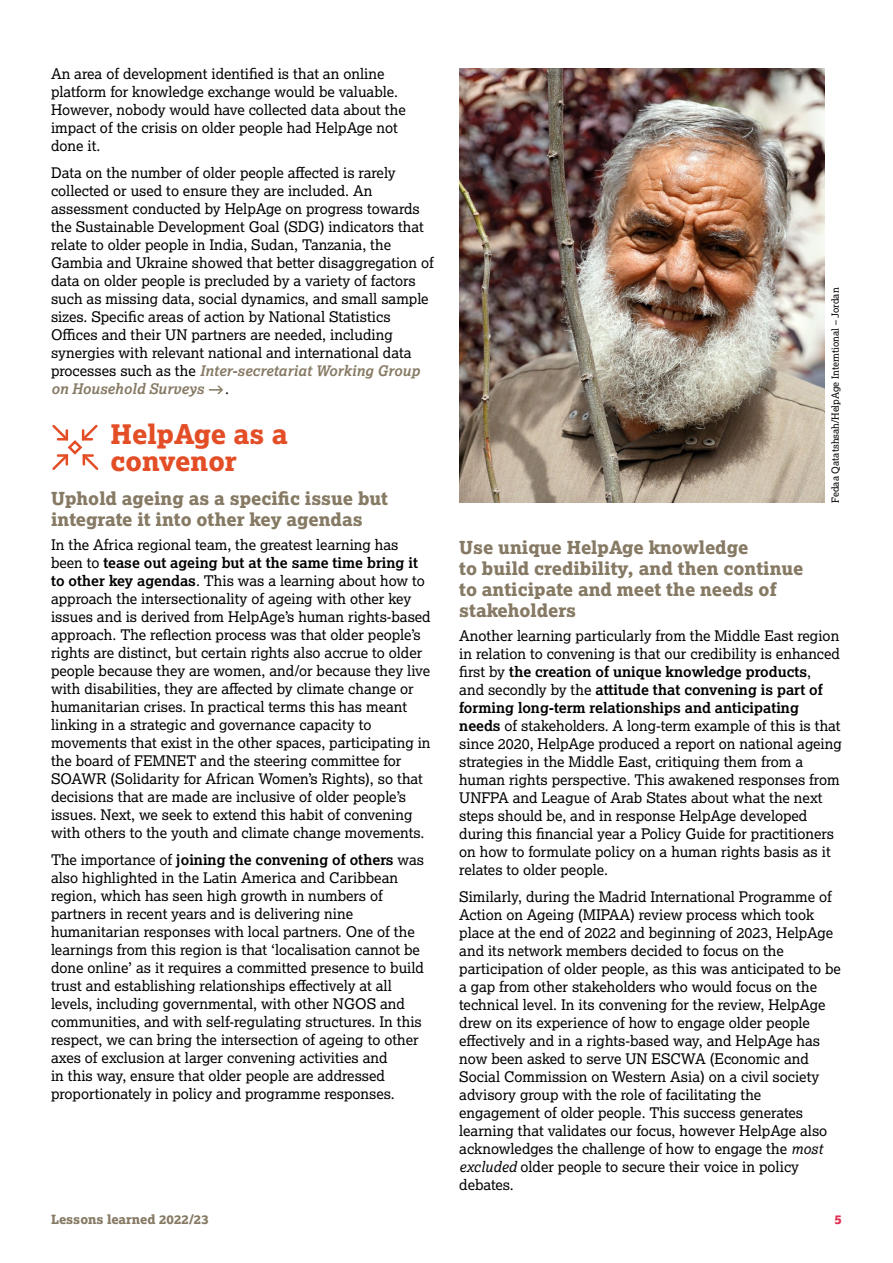
<style>
.page{position:relative;width:893px;height:1263px;background:#fff}
.page>*{position:absolute;margin:0;border:0;box-sizing:border-box;transform-origin:0 0}
.t1{font:27px/27px "Lexia X Bold";color:#e34e26}
.t2{font:18px/21px "Lexia X Bold";color:#867a64}
.t3{font:14.7px/18px "Lexia";color:#000}
.t4{font:12.75px "Lexia X Bold";color:#867a64}
.t5{font:12.75px "Lexia X Bold";color:#e12e50}
.t6{font:9.75px "Lexia";color:#000}
.s1{font-weight:700;font-style:italic;color:#867a64}
.s2{font-weight:700}
.s3{font-style:italic}
</style>
<div class="page">
<img style="left:459px;top:68px;width:366px;height:434px">
<svg style="left:52px;top:424px;width:47px;height:46px"></svg>
<p class="t3" style="left:51px;top:64px;width:356px">An area of development identified is that an online platform for knowledge exchange would be valuable.<br>However, nobody would have collected data about the impact of the crisis on older people had HelpAge not done it.</p>
<p class="t3" style="left:51px;top:163px;width:384px">Data on the number of older people affected is rarely collected or used to ensure they are included. An assessment conducted by HelpAge on progress towards the Sustainable Development Goal (SDG) indicators that relate to older people in India, Sudan, Tanzania, the Gambia and Ukraine showed that better disaggregation of data on older people is precluded by a variety of factors such as missing data, social dynamics, and small sample sizes. Specific areas of action by National Statistics Offices and their UN partners are needed, including synergies with relevant national and international data processes such as the <span class="s1">Inter-secretariat Working Group on Household Surveys</span></p>
<p class="t3" style="left:225px;top:379px;width:5px">.</p>
<h1 class="t1" style="left:111px;top:420px;width:179px">HelpAge as a convenor</h1>
<p class="t2" style="left:51px;top:487px;width:339px">Uphold ageing as a specific issue but integrate it into other key agendas</p>
<p class="t3" style="left:51px;top:535px;width:381px">In the Africa regional team, the greatest learning has been to <span class="s2">tease out ageing but at the same time bring it to other key agendas</span>. This was a learning about how to approach the intersectionality of ageing with other key issues and is derived from HelpAge’s human rights-based approach. The reflection process was that older people’s rights are distinct, but certain rights also accrue to older people because they are women, and/or because they live with disabilities, they are affected by climate change or humanitarian crises. In practical terms this has meant linking in a strategic and governance capacity to movements that exist in the other spaces, participating in the board of FEMNET and the steering committee for SOAWR (Solidarity for African Women’s Rights), so that decisions that are made are inclusive of older people’s issues. Next, we seek to extend this habit of convening with others to the youth and climate change movements.</p>
<p class="t3" style="left:51px;top:850px;width:375px">The importance of <span class="s2">joining the convening of others</span> was also highlighted in the Latin America and Caribbean region, which has seen high growth in numbers of partners in recent years and is delivering nine humanitarian responses with local partners. One of the learnings from this region is that ‘localisation cannot be done online’ as it requires a committed presence to build trust and establishing relationships effectively at all levels, including governmental, with other NGOS and communities, and with self-regulating structures. In this respect, we can bring the intersection of ageing to other axes of exclusion at larger convening activities and<br>in this way, ensure that older people are addressed proportionately in policy and programme responses.</p>
<p class="t6" style="left:829px;top:502px;width:216px;rotate:-90deg">Fedaa Qatatshsah/HelpAge Interntional – Jordan</p>
<p class="t2" style="left:459px;top:536px;width:346px">Use unique HelpAge knowledge<br>to build credibility, and then continue to anticipate and meet the needs of stakeholders</p>
<p class="t3" style="left:459px;top:626px;width:384px">Another learning particularly from the Middle East region in relation to convening is that our credibility is enhanced first by <span class="s2">the creation of unique knowledge products</span>,<br>and secondly by the <span class="s2">attitude that convening is part of forming long-term relationships and anticipating needs</span> of stakeholders. A long-term example of this is that since 2020, HelpAge produced a report on national ageing strategies in the Middle East, critiquing them from a human rights perspective. This awakened responses from UNFPA and League of Arab States about what the next steps should be, and in response HelpAge developed during this financial year a Policy Guide for practitioners on how to formulate policy on a human rights basis as it relates to older people.</p>
<p class="t3" style="left:459px;top:887px;width:383px">Similarly, during the Madrid International Programme of Action on Ageing (MIPAA) review process which took place at the end of 2022 and beginning of 2023, HelpAge and its network members decided to focus on the participation of older people, as this was anticipated to be a gap from other stakeholders who would focus on the technical level. In its convening for the review, HelpAge drew on its experience of how to engage older people effectively and in a rights-based way, and HelpAge has now been asked to serve UN ESCWA (Economic and Social Commission on Western Asia) on a civil society advisory group with the role of facilitating the engagement of older people. This success generates learning that validates our focus, however HelpAge also acknowledges the challenge of how to engage the <span class="s3">most excluded</span> older people to secure their voice in policy debates.</p>
<p class="t4" style="left:51px;top:1211px;width:159px">Lessons learned 2022/23</p>
<p class="t5" style="left:834px;top:1211px;width:9px">5</p>
</div>
